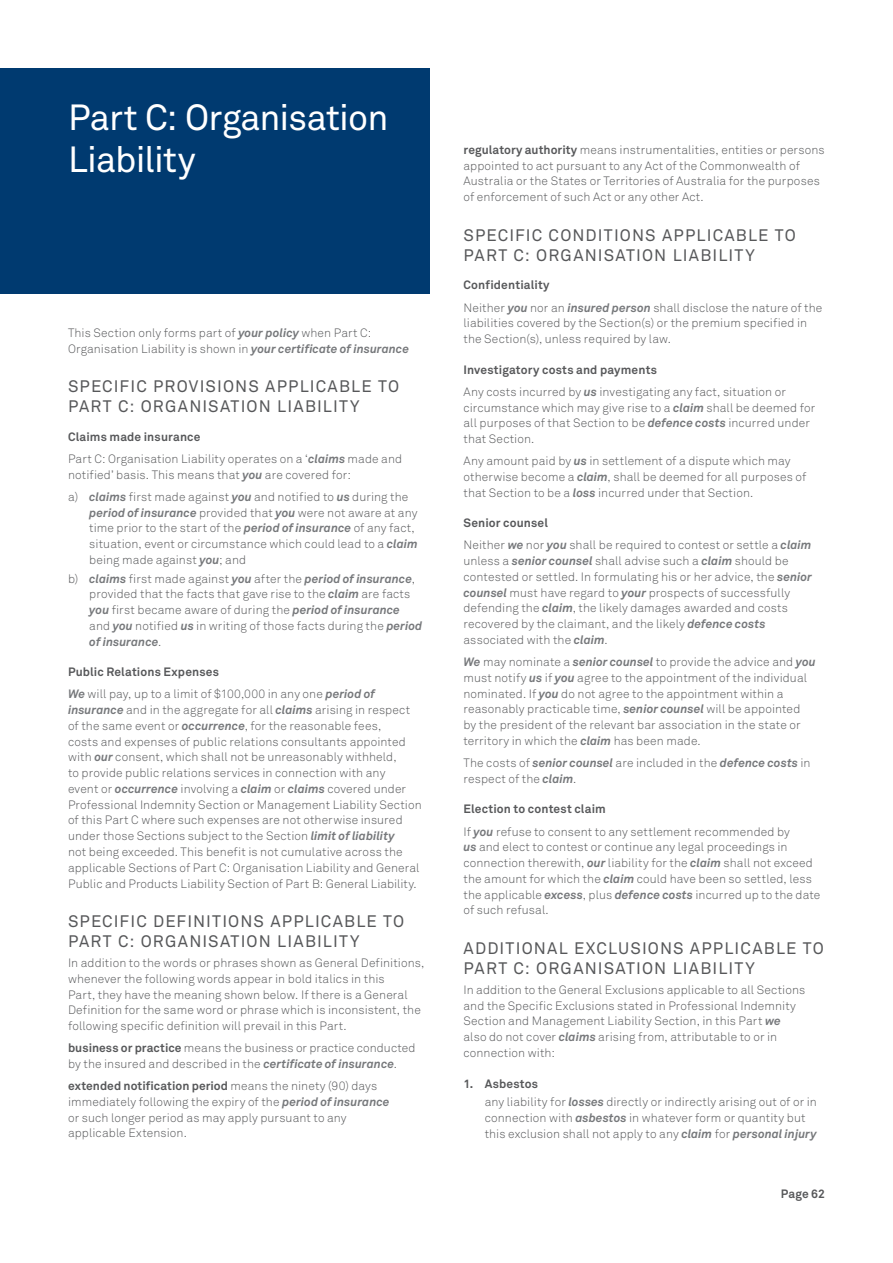
<style>
.page{position:relative;width:893px;height:1263px;background:#fff}
.page>*{position:absolute;margin:0;border:0;box-sizing:border-box;transform-origin:0 0}
.Section_heading{font:36px/42px "Akkurat Pro";letter-spacing:-.025em;color:#fff}
.Body_heading_2{font:16.5px/20.2px "Akkurat Pro";letter-spacing:.07em;color:#57585a}
.C1_Body_Copy{font:12px/15.8px "Akkurat Light Pro";letter-spacing:.01em;color:#57585a}
.C1_Body_Bullet_1{font:12px/15.8px "Akkurat Light Pro";letter-spacing:.01em;color:#57585a}
.C1_Body_inset{font:12px/15.8px "Akkurat Light Pro";letter-spacing:.005em;color:#57585a}
.Body_Subhead{font:700 12px "Akkurat Pro";letter-spacing:.015em;color:#57585a}
.Body_bullet_subhead{font:700 12px "Akkurat Pro";letter-spacing:.015em;color:#57585a}
.s1{font-family:"Akkurat Pro";font-weight:700;font-style:italic;color:#76787b}
.s2{font-family:"Akkurat Pro";font-weight:700}
</style>
<div class="page">
<div style="left:0;top:68px;width:429px;height:225px;background:#003a70"></div>
<p class="Section_heading" style="left:68px;top:98px;width:322px">Part C: Organisation<br>Liability</p>
<p class="C1_Body_Copy" style="left:68px;top:325px;width:343px">This Section only forms part of <span class="s1">your policy</span> when Part C:<br>Organisation Liability is shown in <span class="s1">your certificate of insurance</span></p>
<p class="Body_heading_2" style="left:68px;top:377px;width:333px">SPECIFIC PROVISIONS APPLICABLE TO<br>PART C: ORGANISATION LIABILITY</p>
<p class="Body_Subhead" style="left:68px;top:429px;width:134px">Claims made insurance</p>
<p class="C1_Body_Copy" style="left:68px;top:451px;width:336px">Part C: Organisation Liability operates on a ‘<span class="s1">claims</span> made and notified’ basis. This means that <span class="s1">you</span> are covered for:</p>
<p class="C1_Body_Bullet_1" style="left:89px;top:489px;width:330px;text-indent:-21px">a) <span class="s1">claims</span> first made against <span class="s1">you</span> and notified to <span class="s1">us</span> during the <span class="s1">period of insurance</span> provided that <span class="s1">you</span> were not aware at any time prior to the start of the <span class="s1">period of insurance</span> of any fact, situation, event or circumstance which could lead to a <span class="s1">claim </span>being made against <span class="s1">you</span>; and</p>
<p class="C1_Body_Bullet_1" style="left:89px;top:571px;width:334px;text-indent:-21px">b) <span class="s1">claims</span> first made against <span class="s1">you</span> after the <span class="s1">period of insurance</span>, provided that the facts that gave rise to the <span class="s1">claim</span> are facts <span class="s1">you</span> first became aware of during the <span class="s1">period of insurance </span>and <span class="s1">you</span> notified <span class="s1">us</span> in writing of those facts during the <span class="s1">period of insurance</span>.</p>
<p class="Body_Subhead" style="left:68px;top:665px;width:152px">Public Relations Expenses</p>
<p class="C1_Body_Copy" style="left:68px;top:687px;width:355px"><span class="s1">We</span> will pay, up to a limit of $100,000 in any one <span class="s1">period of insurance</span> and in the aggregate for all <span class="s1">claims</span> arising in respect of the same event or <span class="s1">occurrence</span>, for the reasonable fees,<br>costs and expenses of public relations consultants appointed with <span class="s1">our</span> consent, which shall not be unreasonably withheld,<br>to provide public relations services in connection with any<br>event or <span class="s1">occurrence</span> involving a <span class="s1">claim</span> or <span class="s1">claims</span> covered under Professional Indemnity Section or Management Liability Section of this Part C where such expenses are not otherwise insured under those Sections subject to the Section <span class="s1">limit of liability<br></span>not being exceeded. This benefit is not cumulative across the applicable Sections of Part C: Organisation Liability and General Public and Products Liability Section of Part B: General Liability.</p>
<p class="Body_heading_2" style="left:68px;top:911px;width:338px">SPECIFIC DEFINITIONS APPLICABLE TO<br>PART C: ORGANISATION LIABILITY</p>
<p class="C1_Body_Copy" style="left:68px;top:955px;width:358px">In addition to the words or phrases shown as General Definitions, whenever the following words appear in bold italics in this<br>Part, they have the meaning shown below. If there is a General Definition for the same word or phrase which is inconsistent, the following specific definition will prevail in this Part.</p>
<p class="C1_Body_Copy" style="left:68px;top:1040px;width:349px"><span class="s2">business or practice</span> means the business or practice conducted by the insured and described in the <span class="s1">certificate of insurance</span>.</p>
<p class="C1_Body_Copy" style="left:68px;top:1078px;width:323px"><span class="s2">extended notification period</span> means the ninety (90) days immediately following the expiry of the <span class="s1">period of insurance </span>or such longer period as may apply pursuant to any applicable Extension.</p>
<p class="C1_Body_Copy" style="left:463px;top:142px;width:363px"><span class="s2">regulatory authority</span> means instrumentalities, entities or persons appointed to act pursuant to any Act of the Commonwealth of Australia or the States or Territories of Australia for the purposes of enforcement of such Act or any other Act.</p>
<p class="Body_heading_2" style="left:463px;top:225px;width:334px">SPECIFIC CONDITIONS APPLICABLE TO<br>PART C: ORGANISATION LIABILITY</p>
<p class="Body_Subhead" style="left:463px;top:278px;width:88px">Confidentiality</p>
<p class="C1_Body_Copy" style="left:463px;top:300px;width:360px">Neither <span class="s1">you</span> nor an <span class="s1">insured person</span> shall disclose the nature of the liabilities covered by the Section(s) or the premium specified in the Section(s), unless required by law.</p>
<p class="Body_Subhead" style="left:463px;top:362px;width:195px">Investigatory costs and payments</p>
<p class="C1_Body_Copy" style="left:463px;top:384px;width:353px">Any costs incurred by <span class="s1">us</span> investigating any fact, situation or circumstance which may give rise to a <span class="s1">claim</span> shall be deemed for all purposes of that Section to be <span class="s1">defence costs</span> incurred under that Section.</p>
<p class="C1_Body_Copy" style="left:463px;top:453px;width:344px">Any amount paid by <span class="s1">us</span> in settlement of a dispute which may otherwise become a <span class="s1">claim</span>, shall be deemed for all purposes of that Section to be a <span class="s1">loss</span> incurred under that Section.</p>
<p class="Body_Subhead" style="left:463px;top:516px;width:86px">Senior counsel</p>
<p class="C1_Body_Copy" style="left:463px;top:538px;width:350px">Neither <span class="s1">we</span> nor <span class="s1">you</span> shall be required to contest or settle a <span class="s1">claim </span>unless a <span class="s1">senior counsel</span> shall advise such a <span class="s1">claim</span> should be contested or settled. In formulating his or her advice, the <span class="s1">senior counsel</span> must have regard to <span class="s1">your</span> prospects of successfully defending the <span class="s1">claim</span>, the likely damages awarded and costs recovered by the claimant, and the likely <span class="s1">defence costs </span>associated with the <span class="s1">claim</span>.</p>
<p class="C1_Body_Copy" style="left:463px;top:654px;width:354px"><span class="s1">We</span> may nominate a <span class="s1">senior counsel</span> to provide the advice and <span class="s1">you </span>must notify <span class="s1">us</span> if <span class="s1">you</span> agree to the appointment of the individual nominated. If <span class="s1">you</span> do not agree to the appointment within a reasonably practicable time, <span class="s1">senior counsel</span> will be appointed by the president of the relevant bar association in the state or territory in which the <span class="s1">claim</span> has been made.</p>
<p class="C1_Body_Copy" style="left:463px;top:755px;width:349px">The costs of <span class="s1">senior counsel</span> are included in the <span class="s1">defence costs</span> in respect of the <span class="s1">claim</span>.</p>
<p class="Body_Subhead" style="left:463px;top:802px;width:144px">Election to contest claim</p>
<p class="C1_Body_Copy" style="left:463px;top:824px;width:358px">If <span class="s1">you</span> refuse to consent to any settlement recommended by<br><span class="s1">us</span> and elect to contest or continue any legal proceedings in connection therewith, <span class="s1">our</span> liability for the <span class="s1">claim</span> shall not exceed the amount for which the <span class="s1">claim</span> could have been so settled, less the applicable <span class="s1">excess</span>, plus <span class="s1">defence costs</span> incurred up to the date of such refusal.</p>
<p class="Body_heading_2" style="left:463px;top:938px;width:362px">ADDITIONAL EXCLUSIONS APPLICABLE TO<br>PART C: ORGANISATION LIABILITY</p>
<p class="C1_Body_Copy" style="left:463px;top:982px;width:343px">In addition to the General Exclusions applicable to all Sections and the Specific Exclusions stated in Professional Indemnity Section and Management Liability Section, in this Part <span class="s1">we </span>also do not cover <span class="s1">claims</span> arising from, attributable to or in connection with:</p>
<p class="Body_bullet_subhead" style="left:463px;top:1076px;width:76px">1. Asbestos</p>
<p class="C1_Body_inset" style="left:485px;top:1095px;width:334px">any liability for <span class="s1">losses</span> directly or indirectly arising out of or in connection with <span class="s1">asbestos</span> in whatever form or quantity but this exclusion shall not apply to any <span class="s1">claim</span> for <span class="s1">personal injury</span></p>
<p class="Body_Subhead" style="left:781px;top:1186px;width:46px">Page 62</p>
</div>
